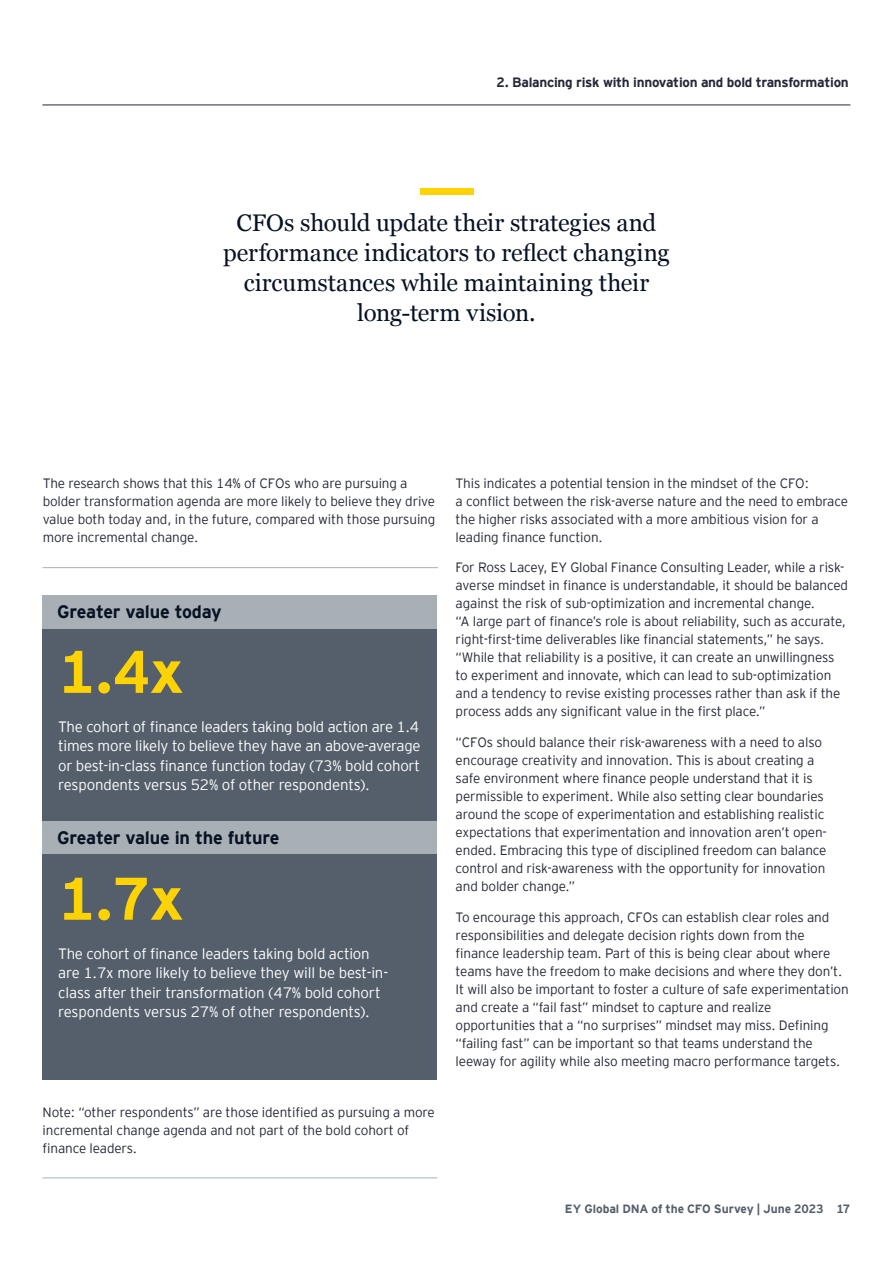
<style>
.page{position:relative;width:893px;height:1263px;background:#fff}
.page>*{position:absolute;margin:0;border:0;box-sizing:border-box;transform-origin:0 0}
.t1{font:700 60px "EY Interstate";color:#fed304}
.t2{font:24px/30px "Georgia";letter-spacing:-.005em;color:#071224;text-align:center}
.t3{font:700 18px "EY Interstate";letter-spacing:-.01em;color:#071224}
.t4{font:300 15px/19.5px "EY Interstate";letter-spacing:-.01em;color:#fff;text-align:justify}
.Nextwave_-_Body_Copy{font:300 13.5px/18px "EY Interstate";letter-spacing:-.01em;color:#252937}
.Paragraph_Style_3{font:700 13.5px "EY Interstate";letter-spacing:-.02em;color:#252937}
.t5{font:700 12px "EY Interstate";letter-spacing:-.005em;color:#545f6b}
</style>
<div class="page">
<hr style="left:43px;top:105px;width:807px;height:1px;background:#252937">
<div style="left:420px;top:189px;width:53px;height:6px;background:#fed304"></div>
<div style="left:43px;top:595px;width:394px;height:226px;background:#545f6b"></div>
<div style="left:43px;top:595px;width:395px;height:33px;background:#a8b0b6"></div>
<div style="left:43px;top:821px;width:394px;height:33px;background:#a8b0b6"></div>
<hr style="left:437px;top:595px;width:1px;height:226px;background:#fff">
<hr style="left:43px;top:567px;width:395px;height:1px;background:#a8b0b6">
<hr style="left:43px;top:1177px;width:394px;height:1px;background:#a8b0b6">
<div style="left:43px;top:854px;width:394px;height:226px;background:#545f6b"></div>
<p class="Paragraph_Style_3" style="left:497px;top:73px;width:354px">2. Balancing risk with innovation and bold transformation</p>
<p class="t2" style="left:223px;top:207px;width:448px">CFOs should update their strategies and performance indicators to reflect changing circumstances while maintaining their long-term vision.</p>
<p class="Nextwave_-_Body_Copy" style="left:43px;top:473px;width:394px">The research shows that this 14% of CFOs who are pursuing a bolder transformation agenda are more likely to believe they drive value both today and, in the future, compared with those pursuing more incremental change.</p>
<p class="Nextwave_-_Body_Copy" style="left:456px;top:473px;width:394px">This indicates a potential tension in the mindset of the CFO:<br>a conflict between the risk-averse nature and the need to embrace the higher risks associated with a more ambitious vision for a leading finance function.</p>
<p class="Nextwave_-_Body_Copy" style="left:456px;top:558px;width:394px">For Ross Lacey, EY Global Finance Consulting Leader, while a risk&shy;averse mindset in finance is understandable, it should be balanced against the risk of sub-optimization and incremental change.<br>“A large part of finance’s role is about reliability, such as accurate, right-first-time deliverables like financial statements,” he says. “While that reliability is a positive, it can create an unwillingness to experiment and innovate, which can lead to sub-optimization and a tendency to revise existing processes rather than ask if the process adds any significant value in the first place.”</p>
<p class="Nextwave_-_Body_Copy" style="left:456px;top:732px;width:373px">“CFOs should balance their risk-awareness with a need to also encourage creativity and innovation. This is about creating a safe environment where finance people understand that it is permissible to experiment. While also setting clear boundaries around the scope of experimentation and establishing realistic expectations that experimentation and innovation aren’t open&shy;ended. Embracing this type of disciplined freedom can balance control and risk-awareness with the opportunity for innovation and bolder change.”</p>
<p class="Nextwave_-_Body_Copy" style="left:456px;top:907px;width:395px">To encourage this approach, CFOs can establish clear roles and responsibilities and delegate decision rights down from the finance leadership team. Part of this is being clear about where teams have the freedom to make decisions and where they don’t.<br>It will also be important to foster a culture of safe experimentation and create a “fail fast” mindset to capture and realize opportunities that a “no surprises” mindset may miss. Defining “failing fast” can be important so that teams understand the leeway for agility while also meeting macro performance targets.</p>
<p class="t3" style="left:57px;top:598px;width:166px">Greater value today</p>
<p class="t1" style="left:58px;top:628px;width:127px">1.4x</p>
<p class="t4" style="left:58px;top:716px;width:364px">The cohort of finance leaders taking bold action are 1.4 times more likely to believe they have an above-average or best-in-class finance function today (73% bold cohort respondents versus 52% of other respondents).</p>
<p class="t3" style="left:57px;top:824px;width:224px">Greater value in the future</p>
<p class="t1" style="left:58px;top:855px;width:127px">1.7x</p>
<p class="t4" style="left:58px;top:943px;width:331px;text-align:left">The cohort of finance leaders taking bold action are 1.7x more likely to believe they will be best-in&shy;class after their transformation (47% bold cohort respondents versus 27% of other respondents).</p>
<p class="Nextwave_-_Body_Copy" style="left:43px;top:1102px;width:394px">Note: “other respondents” are those identified as pursuing a more incremental change agenda and not part of the bold cohort of finance leaders.</p>
<p class="t5" style="left:565px;top:1200px;width:287px">EY Global DNA of the CFO Survey | June 2023 17</p>
</div>
